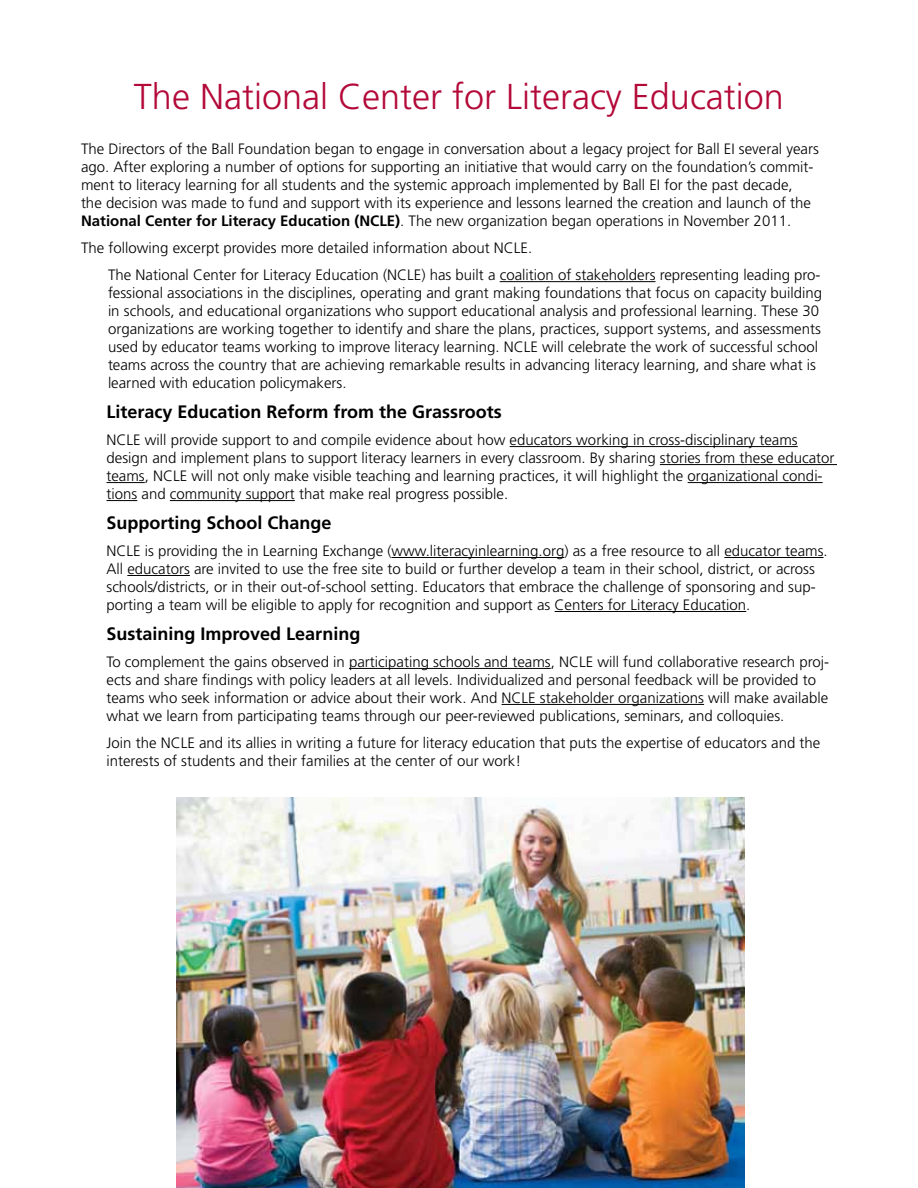
<style>
.page{position:relative;width:918px;height:1188px;background:#fff}
.page>*{position:absolute;margin:0;border:0;box-sizing:border-box;transform-origin:0 0}
.t1{font:300 36px "Frutiger";color:#b30838}
.t2{font:700 18px "Frutiger";color:#000}
.t3{font:300 15px/18px "Frutiger";color:#000}
.s1{font-weight:700}
</style>
<div class="page">
<img style="left:176px;top:797px;width:568px;height:391px">
<hr style="left:500px;top:281px;width:156px;height:1px;background:#000">
<hr style="left:510px;top:446px;width:288px;height:1px;background:#000">
<hr style="left:660px;top:464px;width:177px;height:1px;background:#000">
<hr style="left:106px;top:482px;width:39px;height:1px;background:#000">
<hr style="left:688px;top:482px;width:135px;height:1px;background:#000">
<hr style="left:106px;top:500px;width:31px;height:1px;background:#000">
<hr style="left:170px;top:500px;width:125px;height:1px;background:#000">
<hr style="left:392px;top:557px;width:172px;height:1px;background:#000">
<hr style="left:724px;top:557px;width:100px;height:1px;background:#000">
<hr style="left:127px;top:575px;width:63px;height:1px;background:#000">
<hr style="left:555px;top:611px;width:191px;height:1px;background:#000">
<hr style="left:349px;top:668px;width:202px;height:1px;background:#000">
<hr style="left:502px;top:704px;width:202px;height:1px;background:#000">
<h1 class="t1" style="left:134px;top:76px;width:652px">The National Center for Literacy Education</h1>
<p class="t3" style="left:81px;top:140px;width:739px">The Directors of the Ball Foundation began to engage in conversation about a legacy project for Ball EI several years ago. After exploring a number of options for supporting an initiative that would carry on the foundation’s commit&shy;ment to literacy learning for all students and the systemic approach implemented by Ball EI for the past decade,<br>the decision was made to fund and support with its experience and lessons learned the creation and launch of the <span class="s1">National Center for Literacy Education (NCLE)</span>. The new organization began operations in November 2011.</p>
<p class="t3" style="left:108px;top:234px;width:714px;line-height:27px;text-indent:-27px">The following excerpt provides more detailed information about NCLE.<br>The National Center for Literacy Education (NCLE) has built a coalition of stakeholders representing leading pro-</p>
<p class="t3" style="left:108px;top:284px;width:716px">fessional associations in the disciplines, operating and grant making foundations that focus on capacity building in schools, and educational organizations who support educational analysis and professional learning. These 30 organizations are working together to identify and share the plans, practices, support systems, and assessments used by educator teams working to improve literacy learning. NCLE will celebrate the work of successful school teams across the country that are achieving remarkable results in advancing literacy learning, and share what is learned with education policymakers.</p>
<p class="t2" style="left:106px;top:401px;width:397px">Literacy Education Reform from the Grassroots</p>
<p class="t3" style="left:106px;top:431px;width:730px">NCLE will provide support to and compile evidence about how educators working in cross-disciplinary teams design and implement plans to support literacy learners in every classroom. By sharing stories from these educator teams, NCLE will not only make visible teaching and learning practices, it will highlight the organizational condi&shy;tions and community support that make real progress possible.</p>
<p class="t2" style="left:106px;top:512px;width:227px">Supporting School Change</p>
<p class="t3" style="left:106px;top:542px;width:723px">NCLE is providing the in Learning Exchange (www.literacyinlearning.org) as a free resource to all educator teams.<br>All educators are invited to use the free site to build or further develop a team in their school, district, or across schools/districts, or in their out-of-school setting. Educators that embrace the challenge of sponsoring and sup&shy;porting a team will be eligible to apply for recognition and support as Centers for Literacy Education.</p>
<p class="t2" style="left:106px;top:623px;width:256px">Sustaining Improved Learning</p>
<p class="t3" style="left:106px;top:653px;width:724px">To complement the gains observed in participating schools and teams, NCLE will fund collaborative research proj&shy;ects and share findings with policy leaders at all levels. Individualized and personal feedback will be provided to teams who seek information or advice about their work. And NCLE stakeholder organizations will make available what we learn from participating teams through our peer-reviewed publications, seminars, and colloquies.</p>
<p class="t3" style="left:106px;top:734px;width:715px">Join the NCLE and its allies in writing a future for literacy education that puts the expertise of educators and the interests of students and their families at the center of our work!</p>
</div>
